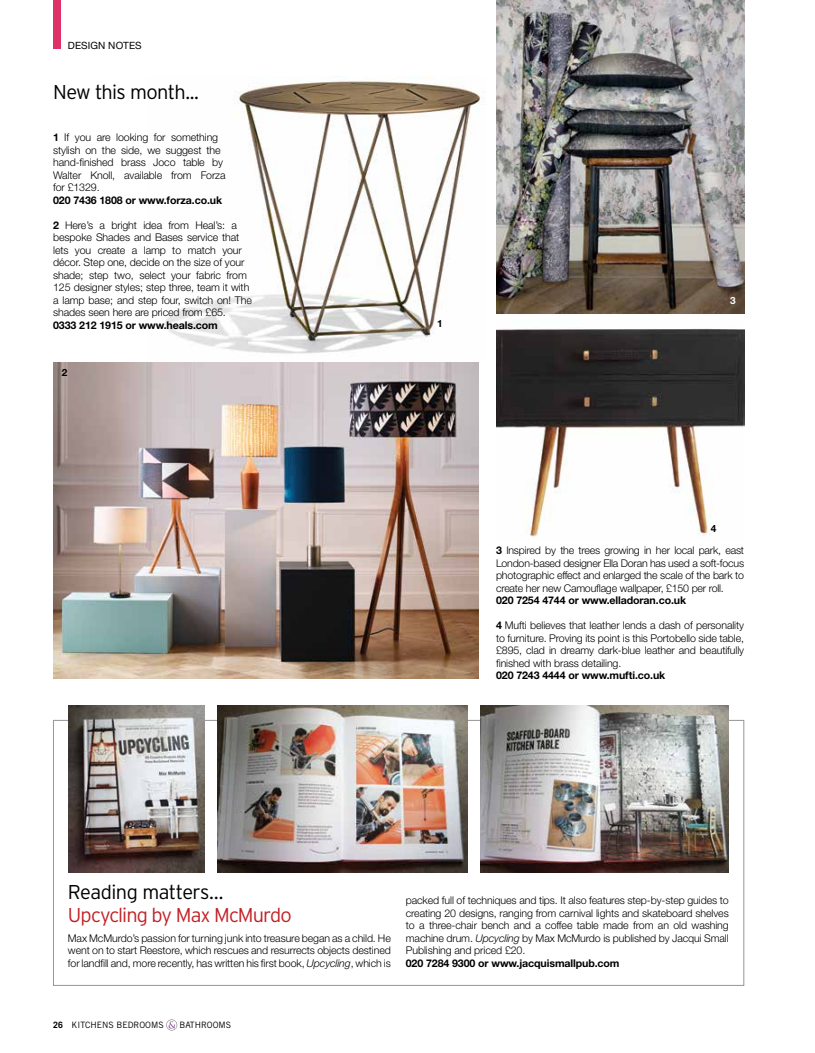
<style>
.page{position:relative;width:815px;height:1053px;background:#fff}
.page>*{position:absolute;margin:0;border:0;box-sizing:border-box;transform-origin:0 0}
.t1{font:300 20px "Interstate";letter-spacing:-.03em;color:#000}
.t2{font:300 20px "Interstate";letter-spacing:-.045em;color:#c12126}
.t3{font:300 10.62px/12.5px "Helvetica Neue LT";letter-spacing:-.01em;color:#000;text-align:justify}
.t4{font:700 10.62px "Helvetica Neue LT";letter-spacing:-.01em;color:#000}
.t5{font:10px "Helvetica Neue LT";letter-spacing:.015em;color:#000}
.t6{font:700 10px "Helvetica Neue LT";color:#000}
.t7{font:700 10px "Helvetica Neue LT";color:#fff}
.t8{font:8.75px "Trade Gothic LT";color:#000}
.s1{font-weight:700}
.s2{font-style:italic}
</style>
<div class="page">
<div style="left:53px;top:0;width:8px;height:49px;background:#dd3167"></div>
<svg style="left:166px;top:1019px;width:11px;height:11px"></svg>
<img style="left:165px;top:76px;width:315px;height:278px">
<img style="left:68px;top:705px;width:137px;height:167px">
<img style="left:480px;top:706px;width:248px;height:166px">
<img style="left:218px;top:706px;width:250px;height:166px">
<img style="left:53px;top:362px;width:425px;height:317px">
<img style="left:496px;top:0;width:248px;height:313px">
<img style="left:496px;top:328px;width:248px;height:209px">
<p class="t5" style="left:68px;top:39px;width:75px">DESIGN NOTES</p>
<h1 class="t1" style="left:53px;top:80px;width:147px">New this month...</h1>
<p class="t3" style="left:53px;top:131px;width:174px;text-align:left"><span class="s1">1</span> If you are looking for something stylish on the side, we suggest the hand-finished brass Joco table by<br>Walter Knoll, available from Forza for £1329.</p>
<p class="t4" style="left:53px;top:193px;width:171px">020 7436 1808 or www.forza.co.uk</p>
<p class="t3" style="left:53px;top:219px;width:200px;text-align:left"><span class="s1">2</span> Here’s a bright idea from Heal’s: a bespoke Shades and Bases service that lets you create a lamp to match your décor. Step one, decide on the size of your shade; step two, select your fabric from 125 designer styles; step three, team it with a lamp base; and step four, switch on! The shades seen here are priced from £65.</p>
<p class="t4" style="left:53px;top:318px;width:166px">0333 212 1915 or www.heals.com</p>
<p class="t6" style="left:62px;top:366px;width:7px">2</p>
<p class="t6" style="left:437px;top:317px;width:7px">1</p>
<p class="t7" style="left:730px;top:295px;width:7px">3</p>
<p class="t6" style="left:711px;top:522px;width:7px">4</p>
<p class="t3" style="left:496px;top:544px;width:250px"><span class="s1">3</span> Inspired by the trees growing in her local park, east London-based designer Ella Doran has used a soft-focus photographic effect and enlarged the scale of the bark to create her new Camouflage wallpaper, £150 per roll.</p>
<p class="t4" style="left:496px;top:593px;width:192px">020 7254 4744 or www.elladoran.co.uk</p>
<p class="t3" style="left:496px;top:619px;width:250px"><span class="s1">4</span> Mufti believes that leather lends a dash of personality to furniture. Proving its point is this Portobello side table, £895, clad in dreamy dark-blue leather and beautifully finished with brass detailing.</p>
<p class="t4" style="left:496px;top:668px;width:171px">020 7243 4444 or www.mufti.co.uk</p>
<h1 class="t1" style="left:68px;top:881px;width:157px">Reading matters…</h1>
<h1 class="t2" style="left:68px;top:903px;width:225px">Upcycling by Max McMurdo</h1>
<p class="t3" style="left:68px;top:931px;width:324px">Max McMurdo’s passion for turning junk into treasure began as a child. He went on to start Reestore, which rescues and resurrects objects destined for landfill and, more recently, has written his first book, <span class="s2">Upcycling</span>, which is</p>
<p class="t3" style="left:406px;top:894px;width:324px">packed full of techniques and tips. It also features step-by-step guides to creating 20 designs, ranging from carnival lights and skateboard shelves to a three-chair bench and a coffee table made from an old washing machine drum. <span class="s2">Upcycling</span> by Max McMurdo is published by Jacqui Small Publishing and priced £20.</p>
<p class="t4" style="left:406px;top:956px;width:215px">020 7284 9300 or www.jacquismallpub.com</p>
<p class="t8" style="left:53px;top:1019px;width:112px"><span class="s1">26</span> KITCHENS BEDROOMS</p>
<p class="t8" style="left:180px;top:1019px;width:53px">BATHROOMS</p>
</div>
